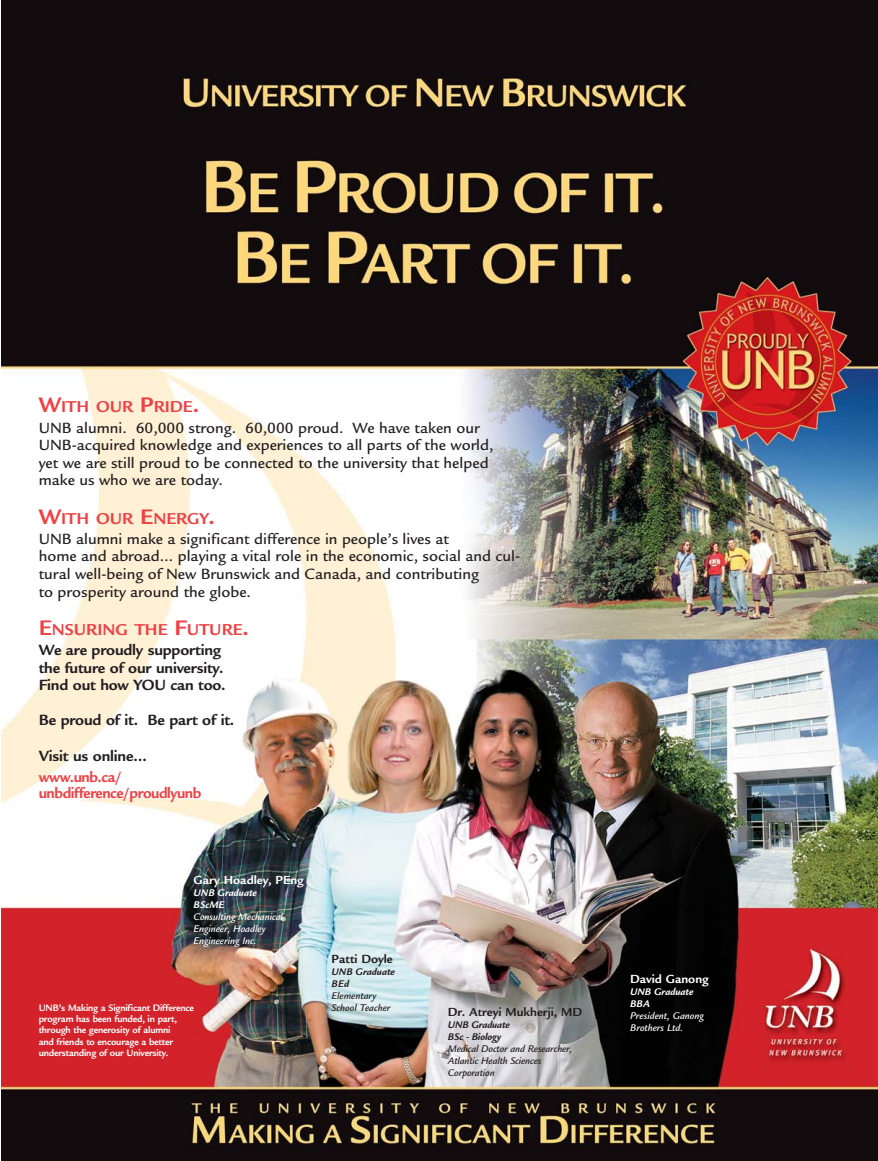
<style>
.page{position:relative;width:878px;height:1161px;background:#fff}
.page>*{position:absolute;margin:0;border:0;box-sizing:border-box;transform-origin:0 0}
.t1{font:700 17.1px "Legacy Sans";color:#ef4044}
.t2{font:500 16.2px/17.5px "Legacy Sans";color:#231f20}
.t3{font:700 16.2px/17.5px "Legacy Sans";letter-spacing:-.01em;color:#231f20}
.t4{font:700 16.2px/16.5px "Legacy Sans";letter-spacing:-.03em;color:#ef4044;scale:.96 1}
.t5{font:700 12.75px "Legacy Sans";color:#231f20}
.t6{font:700 12.75px "Legacy Sans";color:#fff}
.t7{font:italic 500 10.5px/12px "Legacy Sans";letter-spacing:-.01em;color:#231f20}
.t8{font:italic 500 10.5px/12px "Legacy Sans";color:#fff}
.t9{font:italic 700 10.5px/12px "Legacy Sans";letter-spacing:-.01em;color:#231f20}
.t10{font:italic 700 10.5px/12px "Legacy Sans";color:#fff}
.t11{font:700 10.2px/11.2px "Legacy Sans";letter-spacing:-.015em;color:#fff;scale:.96 1}
.s1{font-size:22.8px}
</style>
<div class="page">
<img style="left:2px;top:0;width:876px;height:1161px">
<p class="t1" style="left:39px;top:400px;width:162px"><span class="s1">W</span>ITH OUR <span class="s1">P</span>RIDE<span class="s1">.</span></p>
<p class="t2" style="left:39px;top:420px;width:456px">UNB alumni. 60,000 strong. 60,000 proud. We have taken our UNB-acquired knowledge and experiences to all parts of the world, yet we are still proud to be connected to the university that helped make us who we are today.</p>
<p class="t1" style="left:39px;top:512px;width:177px"><span class="s1">W</span>ITH OUR <span class="s1">E</span>NERGY<span class="s1">.</span></p>
<p class="t2" style="left:39px;top:532px;width:483px">UNB alumni make a significant difference in people’s lives at<br>home and abroad… playing a vital role in the economic, social and cul&shy;tural well-being of New Brunswick and Canada, and contributing<br>to prosperity around the globe.</p>
<p class="t1" style="left:39px;top:623px;width:212px"><span class="s1">E</span>NSURING THE <span class="s1">F</span>UTURE<span class="s1">.</span></p>
<p class="t3" style="left:39px;top:643px;width:188px">We are proudly supporting the future of our university.<br>Find out how YOU can too.</p>
<p class="t3" style="left:39px;top:704px;width:197px;line-height:35.1px">Be proud of it. Be part of it.<br>Visit us online…</p>
<p class="t4" style="left:39px;top:770px;width:171px">www.unb.ca/ unbdifference/proudlyunb</p>
<p class="t6" style="left:194px;top:875px;width:112px">Gary Hoadley, PEng</p>
<p class="t10" style="left:194px;top:887px;width:65px">UNB Graduate<br>BScME</p>
<p class="t8" style="left:194px;top:911px;width:91px">Consulting Mechanical<br>Engineer, Hoadley<br>Engineering Inc.</p>
<p class="t11" style="left:39px;top:1003px;width:163px">UNB’s Making a Significant Difference program has been funded, in part, through the generosity of alumni<br>and friends to encourage a better understanding of our University.</p>
<p class="t5" style="left:331px;top:955px;width:63px">Patti Doyle</p>
<p class="t9" style="left:331px;top:967px;width:65px">UNB Graduate<br>BEd</p>
<p class="t7" style="left:331px;top:991px;width:60px">Elementary<br>School Teacher</p>
<p class="t5" style="left:448px;top:1007px;width:136px">Dr. Atreyi Mukherji, MD</p>
<p class="t9" style="left:448px;top:1020px;width:64px">UNB Graduate<br>BSc - Biology</p>
<p class="t7" style="left:448px;top:1044px;width:126px">Medical Doctor and Researcher,<br>Atlantic Health Sciences<br>Corporation</p>
<p class="t6" style="left:630px;top:974px;width:80px">David Ganong</p>
<p class="t10" style="left:630px;top:986px;width:65px">UNB Graduate<br>BBA</p>
<p class="t8" style="left:630px;top:1010px;width:75px">President, Ganong<br>Brothers Ltd.</p>
</div>
